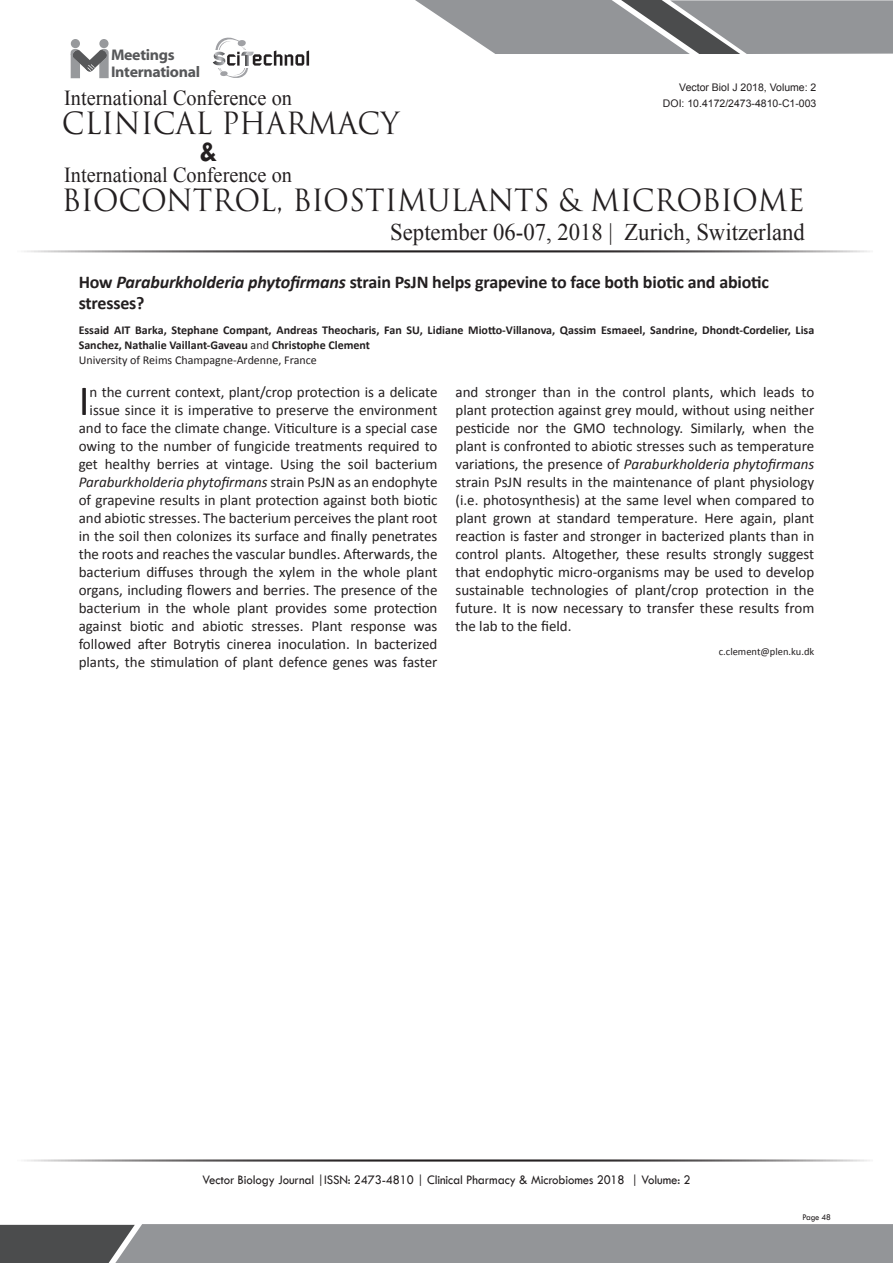
<style>
.page{position:relative;width:893px;height:1263px;background:#fff}
.page>*{position:absolute;margin:0;border:0;box-sizing:border-box;transform-origin:0 0}
.Bio_Heading{font:43.35px "Calibri";color:#231f20}
.t1{font:29.85px "Trajan Pro";color:#231f20;scale:.95 1}
.t2{font:700 29.85px "Tw Cen";color:#231f20;scale:.95 1}
.t3{font:23.85px "Times New Roman";color:#231f20;scale:.95 1}
.t4{font:21.3px "Times New Roman";color:#231f20;scale:.95 1}
.t5{font:700 18px/21px "Calibri";letter-spacing:-.01em;color:#231f20}
.t6{font:700 15.45px/17.1px "Myriad Web Pro";letter-spacing:-.02em;color:#57585a}
.Bio_Heading-2{font:15px/18px "Calibri";color:#231f20;text-align:right}
.t7{font:13.5px "Tw Cen";letter-spacing:-.01em;color:#231f20;scale:.95 1}
.Name{font:700 12px/15px "Calibri";color:#231f20}
.Affiliation{font:12px "Calibri";color:#231f20}
.t8{font:10.5px "Arial";color:#231f20}
.Bio_Heading-3{font:10.5px "Calibri";color:#231f20}
.t9{font:9px "Tw Cen";letter-spacing:-.02em;color:#231f20;scale:.95 1}
.s1{font-style:italic}
.s2{font-weight:400}
</style>
<div class="page">
<hr style="left:14px;top:250px;width:859px;height:2px;background:#231f20">
<hr style="left:14px;top:1159px;width:859px;height:2px;background:#231f20">
<svg style="left:71px;top:49px;width:38px;height:29px"></svg>
<div style="left:99px;top:39px;width:10px;height:9px;background:#97999c;border-radius:50%"></div>
<div style="left:71px;top:39px;width:9px;height:9px;background:#97999c;border-radius:50%"></div>
<svg style="left:415px;top:0;width:478px;height:54px"></svg>
<svg style="left:0;top:1224px;width:893px;height:39px"></svg>
<svg style="left:212px;top:38px;width:97px;height:40px"></svg>
<p class="t6" style="left:111px;top:46px;width:91px">Meetings<br>International</p>
<h3 class="t4" style="left:64px;top:84px;width:241px">International Conference on</h3>
<h2 class="t1" style="left:62px;top:104px;width:357px">CLINICAL PHARMACY</h2>
<h2 class="t2" style="left:200px;top:134px;width:20px">&amp;</h2>
<h3 class="t4" style="left:64px;top:161px;width:241px">International Conference on</h3>
<p class="t8" style="left:679px;top:81px;width:139px">Vector Biol J 2018, Volume: 2</p>
<p class="t8" style="left:663px;top:96px;width:155px">DOI: 10.4172/2473-4810-C1-003</p>
<h2 class="t1" style="left:62px;top:181px;width:783px">BIOCONTROL, BIOSTIMULANTS &amp; MICROBIOME</h2>
<h3 class="t3" style="left:390px;top:216px;width:438px">September 06-07, 2018 | Zurich, Switzerland</h3>
<p class="t5" style="left:79px;top:271px;width:692px">How <span class="s1">Paraburkholderia phytofirmans</span> strain PsJN helps grapevine to face both biotic and abiotic stresses?</p>
<p class="Name" style="left:79px;top:323px;width:737px">Essaid AIT Barka, Stephane Compant, Andreas Theocharis, Fan SU, Lidiane Miotto-Villanova, Qassim Esmaeel, Sandrine, Dhondt-Cordelier, Lisa<br>Sanchez, Nathalie Vaillant-Gaveau <span class="s2">and</span> Christophe Clement</p>
<p class="Affiliation" style="left:79px;top:353px;width:240px">University of Reims Champagne-Ardenne, France</p>
<p class="Bio_Heading-2" style="left:79px;top:383px;width:360px">n the current context, plant/crop protection is a delicate issue since it is imperative to preserve the environment and to face the climate change. Viticulture is a special case owing to the number of fungicide treatments required to get healthy berries at vintage. Using the soil bacterium <span class="s1">Paraburkholderia phytofirmans</span> strain PsJN as an endophyte of grapevine results in plant protection against both biotic and abiotic stresses. The bacterium perceives the plant root in the soil then colonizes its surface and finally penetrates the roots and reaches the vascular bundles. Afterwards, the bacterium diffuses through the xylem in the whole plant organs, including flowers and berries. The presence of the bacterium in the whole plant provides some protection against biotic and abiotic stresses. Plant response was followed after Botrytis cinerea inoculation. In bacterized plants, the stimulation of plant defence genes was faster</p>
<p class="Bio_Heading-2" style="left:455px;top:383px;width:360px;text-align:justify">and stronger than in the control plants, which leads to plant protection against grey mould, without using neither pesticide nor the GMO technology. Similarly, when the plant is confronted to abiotic stresses such as temperature variations, the presence of <span class="s1">Paraburkholderia phytofirmans </span>strain PsJN results in the maintenance of plant physiology (i.e. photosynthesis) at the same level when compared to plant grown at standard temperature. Here again, plant reaction is faster and stronger in bacterized plants than in control plants. Altogether, these results strongly suggest that endophytic micro-organisms may be used to develop sustainable technologies of plant/crop protection in the future. It is now necessary to transfer these results from the lab to the field.</p>
<p class="Bio_Heading" style="left:79px;top:373px;width:12px">I</p>
<p class="Bio_Heading-3" style="left:719px;top:645px;width:97px">c.clement@plen.ku.dk</p>
<p class="t7" style="left:202px;top:1172px;width:515px">Vector Biology Journal |ISSN: 2473-4810 | Clinical Pharmacy &amp; Microbiomes 2018 | Volume: 2</p>
<p class="t9" style="left:802px;top:1212px;width:32px">Page 48</p>
</div>
